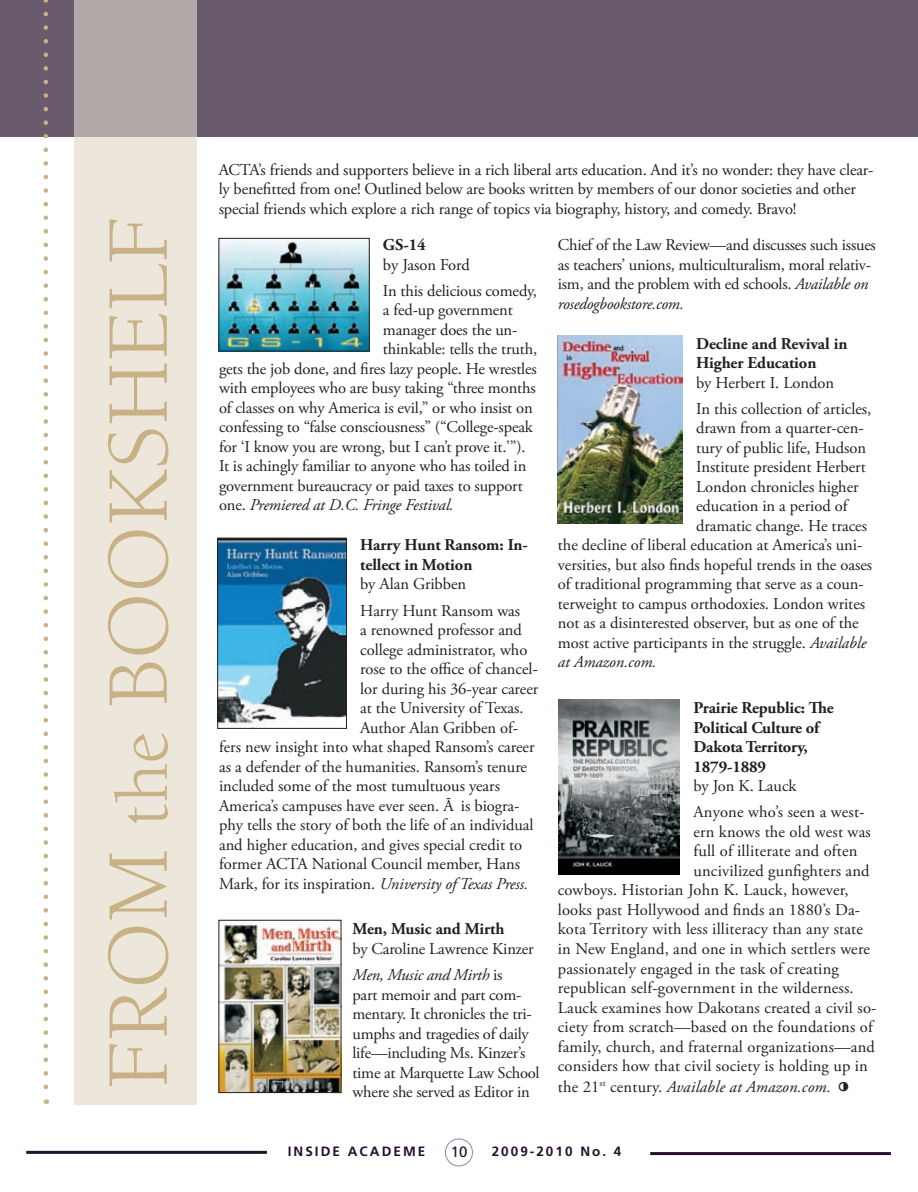
<style>
.page{position:relative;width:918px;height:1192px;background:#fff}
.page>*{position:absolute;margin:0;border:0;box-sizing:border-box;transform-origin:0 0}
.t1{font:90px "Berkeley";color:#c7b185}
.t2{font:45px "Castellar";color:#231f20}
.t3{font:16.5px/19.5px "Adobe Garamond Pro";letter-spacing:-.005em;color:#231f20}
.t4{font:700 16.5px/19.5px "Adobe Garamond Pro";letter-spacing:-.01em;color:#231f20}
.t5{font:italic 16.5px "Adobe Garamond Pro";letter-spacing:-.01em;color:#231f20}
.t6{font:italic 16.5px "Adobe Garamond Pro";letter-spacing:.01em;color:#231f20}
.t7{font:15px "Frutiger";color:#270f31}
.t8{font:700 13.5px "Frutiger";letter-spacing:.15em;color:#270f31}
.s1{font-size:75px}
.s2{font-style:normal}
.s3{font-style:italic}
</style>
<div class="page">
<div style="left:445px;top:1138px;width:27px;height:28px;border:1px solid #948796;border-radius:50%"></div>
<hr style="left:650px;top:1152px;width:240px;height:3px;background:#270f31">
<hr style="left:26px;top:1151px;width:241px;height:3px;background:#270f31">
<div style="left:0;top:0;width:917px;height:137px;background:#6a5a6e"></div>
<div style="left:74px;top:137px;width:122px;height:967px;background:#ece7da"></div>
<div style="left:74px;top:0;width:122px;height:137px;background:#b2a8a7"></div>
<svg style="left:44px;top:0;width:4px;height:1104px"></svg>
<img style="left:219px;top:540px;width:125px;height:186px">
<div style="left:217px;top:538px;width:129px;height:190px;border:1px solid #231f20"></div>
<img style="left:221px;top:240px;width:146px;height:109px">
<img style="left:557px;top:335px;width:125px;height:188px">
<img style="left:558px;top:699px;width:121px;height:175px">
<img style="left:221px;top:922px;width:118px;height:169px">
<div style="left:219px;top:920px;width:122px;height:173px;border:1px solid #231f20"></div>
<h1 class="t1" style="left:90px;top:1089px;width:874px;rotate:-90deg">FROM <span class="s1">the</span> BOOKSHELF</h1>
<p class="t3" style="left:219px;top:160px;width:656px">ACTA’s friends and supporters believe in a rich liberal arts education. And it’s no wonder: they have clear&shy;ly benefitted from one! Outlined below are books written by members of our donor societies and other special friends which explore a rich range of topics via biography, history, and comedy. Bravo!</p>
<p class="t4" style="left:383px;top:235px;width:44px">GS-14</p>
<p class="t3" style="left:383px;top:252px;width:155px;line-height:26.2px">by Jason Ford<br>In this delicious comedy,</p>
<p class="t3" style="left:383px;top:301px;width:131px">a fed-up government</p>
<p class="t3" style="left:383px;top:320px;width:136px">manage r does the un-</p>
<p class="t3" style="left:383px;top:340px;width:156px">thinkable: tells the truth,</p>
<p class="t3" style="left:219px;top:359px;width:319px">gets the job done, and fires lazy people. He wrestles</p>
<p class="t3" style="left:219px;top:379px;width:318px">with employees who are busy taking “three months</p>
<p class="t3" style="left:219px;top:398px;width:315px">of classes on why America is evil,” or who insist on</p>
<p class="t3" style="left:219px;top:418px;width:315px">confessing to “false consciousness” (“College-speak</p>
<p class="t3" style="left:219px;top:437px;width:308px">for ‘I know you are wrong, but I can’t prove it.’”).</p>
<p class="t3" style="left:219px;top:457px;width:309px">It is achingly familiar to anyone who has toiled in</p>
<p class="t3" style="left:219px;top:476px;width:305px">government bureaucracy or paid taxes to support</p>
<p class="t5" style="left:219px;top:495px;width:236px"><span class="s2">one.</span> Premiered at D.C. Fringe Festival.</p>
<p class="t4" style="left:360px;top:535px;width:169px">Harry Hunt Ransom: In&shy;tellect in Motion</p>
<p class="t3" style="left:360px;top:571px;width:161px;line-height:26.2px">by Alan Gribben<br>Harry Hunt Ransom was</p>
<p class="t3" style="left:360px;top:620px;width:163px">a renowned professor and</p>
<p class="t3" style="left:360px;top:640px;width:169px">college administrator, who</p>
<p class="t3" style="left:360px;top:659px;width:179px">rose to the office of chancel-</p>
<p class="t3" style="left:360px;top:679px;width:180px">lor during his 36-year career</p>
<p class="t3" style="left:360px;top:698px;width:165px">at the University of Texas.</p>
<p class="t3" style="left:360px;top:718px;width:159px">Author Alan Gribben of-</p>
<p class="t3" style="left:219px;top:738px;width:317px">fers new insight into what shaped Ransom’s career</p>
<p class="t3" style="left:219px;top:757px;width:309px">as a defender of the humanities. Ransom’s tenure</p>
<p class="t3" style="left:219px;top:777px;width:282px">included some of the most tumultuous years</p>
<p class="t3" style="left:219px;top:796px;width:302px">America’s campuses have ever seen. Ā is biogra-</p>
<p class="t3" style="left:219px;top:816px;width:316px">phy tells the story of both the life of an individual</p>
<p class="t3" style="left:219px;top:835px;width:304px">and higher education, and gives special credit to</p>
<p class="t3" style="left:219px;top:855px;width:302px">former ACTA National Council member, Hans</p>
<p class="t3" style="left:219px;top:874px;width:310px">Mark, for its inspiration. <span class="s3">University of Texas Press.</span></p>
<p class="t4" style="left:352px;top:919px;width:154px">Men, Music and Mirth</p>
<p class="t3" style="left:352px;top:936px;width:183px;line-height:26.2px">by Caroline Lawrence Kinzer<br><span class="s3">Men, Music and Mirth</span> is</p>
<p class="t3" style="left:352px;top:985px;width:189px">part memoir and part com&shy;mentary. It chronicles the tri&shy;umphs and tragedies of daily life—including Ms. Kinzer’s time at Marquette Law School where she served as Editor in</p>
<p class="t3" style="left:557px;top:236px;width:319px">Chief of the Law Review—and discusses such issues as teachers’ unions, multiculturalism, moral relativ&shy;ism, and the problem with ed schools. <span class="s3">Available on rosedogbookstore.com.</span></p>
<p class="t4" style="left:696px;top:334px;width:153px">Decline and Revival in<br>Higher Education</p>
<p class="t3" style="left:696px;top:370px;width:177px;line-height:26.2px">by Herbert I. London<br>In this collection of articles,</p>
<p class="t3" style="left:696px;top:419px;width:169px">drawn from a quarter-cen-</p>
<p class="t3" style="left:696px;top:438px;width:171px">tury of public life, Hudson</p>
<p class="t3" style="left:696px;top:458px;width:171px">Institute president Herbert</p>
<p class="t3" style="left:696px;top:477px;width:164px">London chronicles higher</p>
<p class="t3" style="left:696px;top:497px;width:153px">education in a period of</p>
<p class="t3" style="left:696px;top:516px;width:172px">dramatic change. He traces</p>
<p class="t3" style="left:557px;top:536px;width:306px">the decline of liberal education at America’s uni-</p>
<p class="t3" style="left:557px;top:555px;width:316px">versities, but also finds hopeful trends in the oases</p>
<p class="t3" style="left:557px;top:575px;width:307px">of traditional programming that serve as a coun-</p>
<p class="t3" style="left:557px;top:594px;width:309px">terweight to campus orthodoxies. London writes</p>
<p class="t3" style="left:557px;top:614px;width:302px">not as a disinterested observer, but as one of the</p>
<p class="t3" style="left:557px;top:633px;width:310px">most active participants in the struggle. <span class="s3">Available</span></p>
<p class="t5" style="left:557px;top:652px;width:100px">at Amazon.com.</p>
<p class="t4" style="left:693px;top:698px;width:142px">Prairie Republic: The<br>Political Culture of<br>Dakota Territory,<br>1879-1889</p>
<p class="t3" style="left:693px;top:773px;width:172px;line-height:26.2px">by Jon K. Lauck<br>Anyone who’s seen a west-</p>
<p class="t3" style="left:693px;top:822px;width:179px">ern knows the old west was</p>
<p class="t3" style="left:693px;top:842px;width:165px">full of illiterate and often</p>
<p class="t3" style="left:693px;top:861px;width:178px">uncivilized gunfighters and</p>
<p class="t3" style="left:557px;top:881px;width:292px">cowboys. Historian John K. Lauck, however,</p>
<p class="t3" style="left:557px;top:900px;width:304px">looks past Hollywood and finds an 1880’s Da-</p>
<p class="t3" style="left:557px;top:920px;width:306px">kota Territory with less illiteracy than any state</p>
<p class="t3" style="left:557px;top:939px;width:313px">in New England, and one in which settlers were</p>
<p class="t3" style="left:557px;top:959px;width:282px">passionately engaged in the task of creating</p>
<p class="t3" style="left:557px;top:978px;width:297px">republican self-government in the wilderness.</p>
<p class="t3" style="left:557px;top:998px;width:320px">Lauck examines how Dakotans created a civil so-</p>
<p class="t3" style="left:557px;top:1017px;width:316px">ciety from scratch—based on the foundations of</p>
<p class="t3" style="left:557px;top:1037px;width:318px">family, church, and fraternal organizations—and</p>
<p class="t3" style="left:557px;top:1056px;width:311px">considers how that civil society is holding up in</p>
<p class="t6" style="left:557px;top:1076px;width:274px"><span class="s2">the 21</span><sup>st</sup> <span class="s2">century.</span> Available at Amazon.com.</p>
<h2 class="t2" style="left:834px;top:1063px;width:17px">•</h2>
<p class="t7" style="left:450px;top:1143px;width:18px">10</p>
<p class="t8" style="left:288px;top:1144px;width:139px">INSIDE ACADEME</p>
<p class="t8" style="left:491px;top:1144px;width:131px">2009-2010 No. 4</p>
</div>
